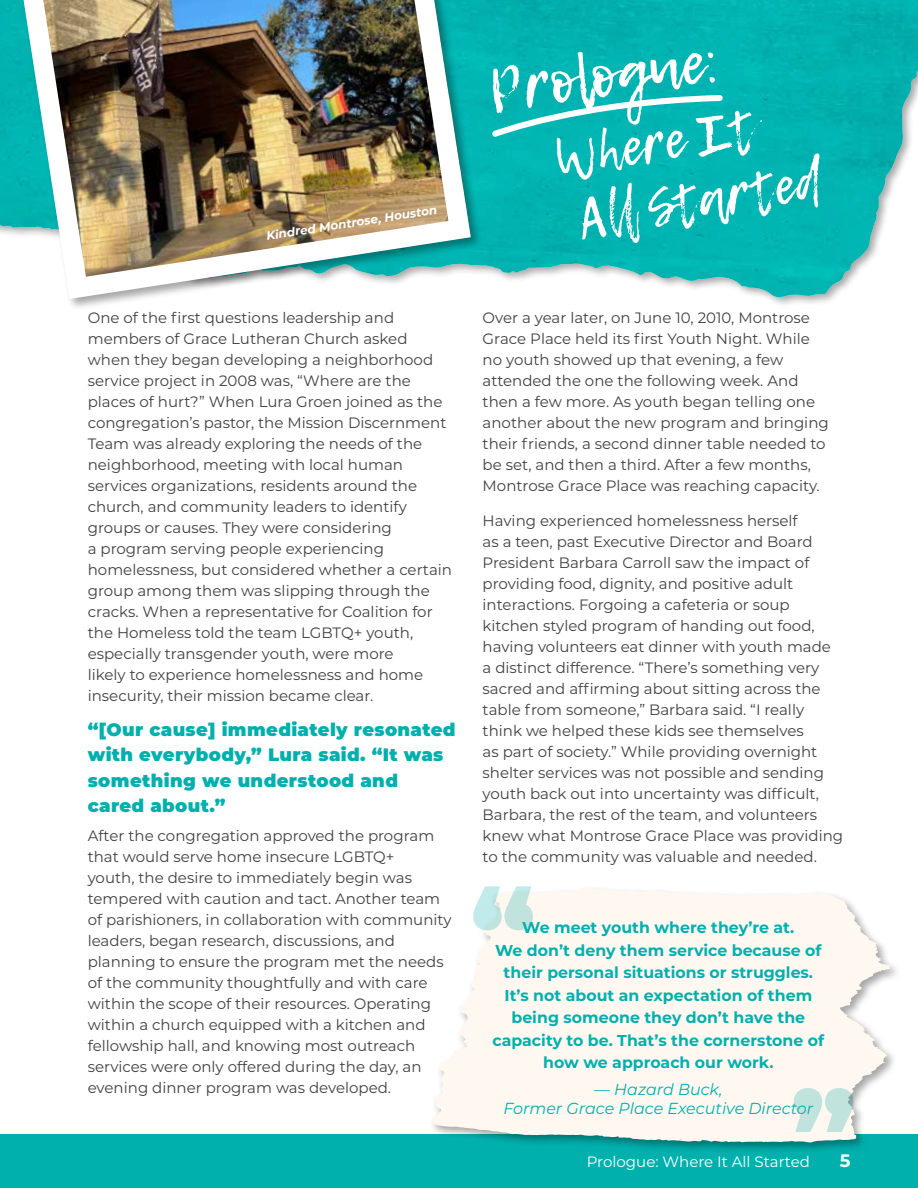
<style>
.page{position:relative;width:918px;height:1188px;background:#fff}
.page>*{position:absolute;margin:0;border:0;box-sizing:border-box;transform-origin:0 0}
.t1{font:60px "Lemon Tuesday";color:#fff}
.t2{font:52.65px "Lemon Tuesday";color:#fff}
.t3{font:900 18px/25.5px "Montserrat";letter-spacing:.02em;color:#00b0ad}
.t4{font:700 18px "Montserrat";color:#fff}
.t5{font:italic 15.9px/19.5px "Montserrat";color:#00b0ad;text-align:center}
.t6{font:700 15.75px/22.5px "Montserrat";color:#00b0ad;text-align:center}
.t7{font:15px/21px "Montserrat";color:#414042}
.t8{font:15px "Montserrat";color:#fff}
.t9{font:italic 700 12px "Montserrat";color:#fff}
.s1{font-style:normal}
</style>
<div class="page">
<div style="left:0;top:1134px;width:918px;height:54px;background:#00b0ad"></div>
<svg style="left:880px;top:0;width:38px;height:235px;fill:#02b2b1"></svg>
<img style="left:0;top:0;width:880px;height:298px">
<svg style="left:489px;top:92px;width:237px;height:48px;background:#20bdbb"></svg>
<img style="left:9px;top:0;width:473px;height:308px">
<div style="left:429px;top:885px;width:473px;height:269px;background:#000;opacity:.35"></div>
<svg style="left:432px;top:888px;width:459px;height:255px;fill:#fff8f1"></svg>
<svg style="left:473px;top:886px;width:60px;height:44px"></svg>
<svg style="left:794px;top:1088px;width:59px;height:44px"></svg>
<p class="t9" style="left:265px;top:227px;width:174px;rotate:-9deg">Kindred Montrose, Houston</p>
<p class="t7" style="left:88px;top:307px;width:366px">One of the first questions leadership and members of Grace Lutheran Church asked when they began developing a neighborhood service project in 2008 was, “Where are the places of hurt?” When Lura Groen joined as the congregation’s pastor, the Mission Discernment Team was already exploring the needs of the neighborhood, meeting with local human services organizations, residents around the church, and community leaders to identify groups or causes. They were considering<br>a program serving people experiencing homelessness, but considered whether a certain group among them was slipping through the cracks. When a representative for Coalition for the Homeless told the team LGBTQ+ youth, especially transgender youth, were more<br>likely to experience homelessness and home insecurity, their mission became clear.</p>
<p class="t3" style="left:88px;top:715px;width:369px">“[Our cause] immediately resonated with everybody,” Lura said. “It was something we understood and cared about.”</p>
<p class="t7" style="left:88px;top:824px;width:365px">After the congregation approved the program that would serve home insecure LGBTQ+<br>youth, the desire to immediately begin was tempered with caution and tact. Another team of parishioners, in collaboration with community leaders, began research, discussions, and planning to ensure the program met the needs of the community thoughtfully and with care within the scope of their resources. Operating within a church equipped with a kitchen and fellowship hall, and knowing most outreach services were only offered during the day, an evening dinner program was developed.</p>
<h1 class="t1" style="left:485px;top:55px;width:234px;rotate:-7deg">Prologue:</h1>
<h2 class="t2" style="left:550px;top:129px;width:205px;rotate:-9deg">Where It</h2>
<h2 class="t2" style="left:574px;top:188px;width:248px;rotate:-9deg">All Started</h2>
<p class="t7" style="left:483px;top:307px;width:348px">Over a year later, on June 10, 2010, Montrose Grace Place held its first Youth Night. While no youth showed up that evening, a few attended the one the following week. And then a few more. As youth began telling one another about the new program and bringing their friends, a second dinner table needed to be set, and then a third. After a few months, Montrose Grace Place was reaching capacity.</p>
<p class="t7" style="left:483px;top:509px;width:362px">Having experienced homelessness herself<br>as a teen, past Executive Director and Board President Barbara Carroll saw the impact of providing food, dignity, and positive adult interactions. Forgoing a cafeteria or soup kitchen styled program of handing out food, having volunteers eat dinner with youth made a distinct difference. “There’s something very sacred and affirming about sitting across the table from someone,” Barbara said. “I really think we helped these kids see themselves<br>as part of society.” While providing overnight shelter services was not possible and sending youth back out into uncertainty was difficult, Barbara, the rest of the team, and volunteers knew what Montrose Grace Place was providing to the community was valuable and needed.</p>
<p class="t6" style="left:492px;top:916px;width:333px">We meet youth where they’re at.<br>We don’t deny them service because of their personal situations or struggles.<br>It’s not about an expectation of them being someone they don’t have the capacity to be. That’s the cornerstone of how we approach our work.</p>
<p class="t5" style="left:503px;top:1079px;width:311px"><span class="s1">—</span> Hazard Buck,<br>Former Grace Place Executive Director</p>
<p class="t8" style="left:587px;top:1151px;width:225px">Prologue: Where It All Started</p>
<p class="t4" style="left:840px;top:1147px;width:12px">5</p>
</div>
